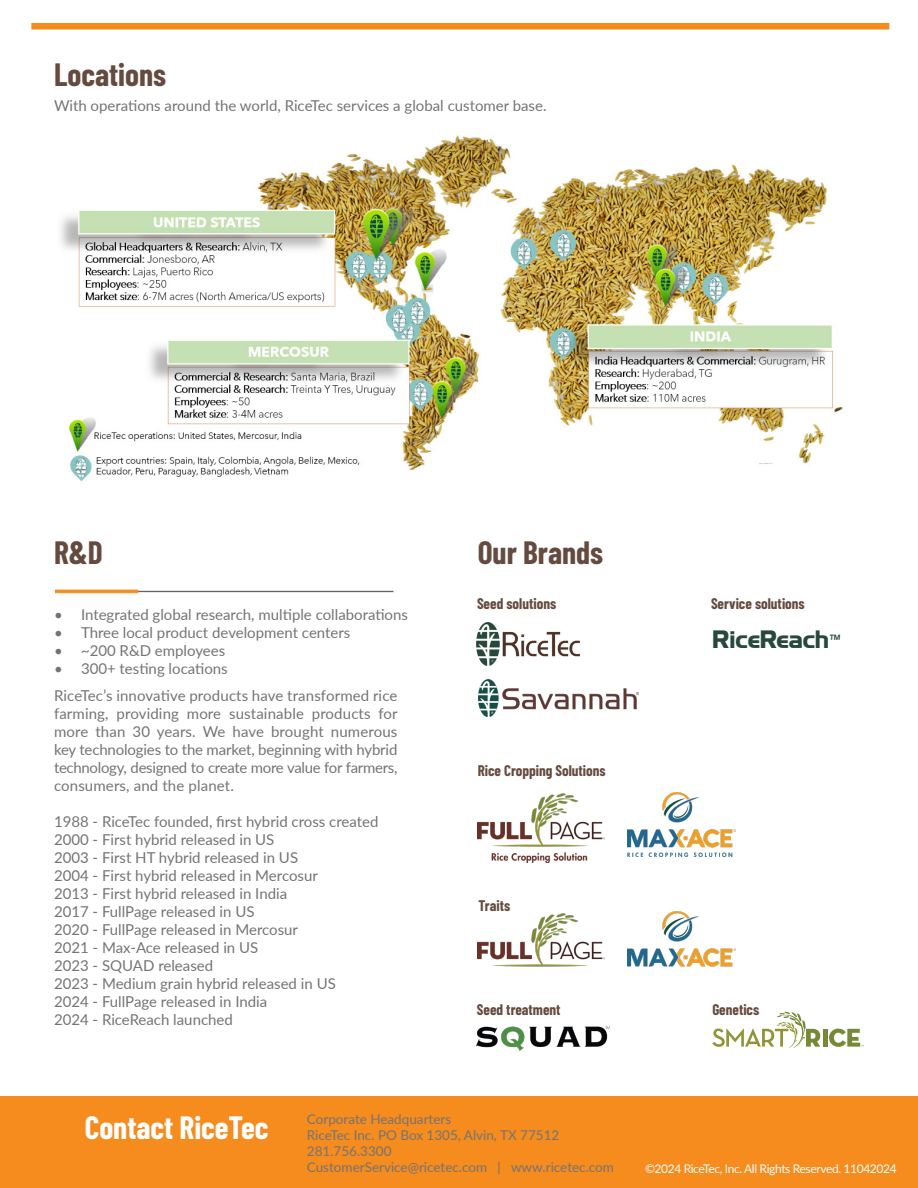
<style>
.page{position:relative;width:918px;height:1188px;background:#fff}
.page>*{position:absolute;margin:0;border:0;box-sizing:border-box;transform-origin:0 0}
.t1{font:700 31.5px "Barlow Condensed";color:#654b3f}
.t2{font:700 31.5px "Barlow Condensed";color:#fff}
.t3{font:700 22.5px "Highland Gothic FLF";color:#27493b}
.t4{font:15px/18px "Lato";color:#737473;text-align:justify}
.t5{font:700 15px "Barlow Condensed";color:#654b3f}
.t6{font:13.5px "Lato";color:#737473}
.t7{font:12px "Lato";letter-spacing:-.03em;color:#fff}
.t8{font:9.45px "Highland Gothic FLF";color:#27493b;scale:.93 1}
</style>
<div class="page">
<img style="left:31px;top:23px;width:859px;height:7px">
<img style="left:60px;top:135px;width:783px;height:347px">
<div style="left:0;top:1096px;width:918px;height:92px;background:#f68b1e"></div>
<img style="left:55px;top:589px;width:339px;height:5px">
<img style="left:477px;top:1026px;width:132px;height:24px">
<img style="left:477px;top:623px;width:103px;height:43px">
<img style="left:479px;top:680px;width:160px;height:37px">
<svg style="left:712px;top:1012px;width:108px;height:36px"></svg>
<hr style="left:823px;top:1029px;width:4px;height:18px;background:#778936">
<svg style="left:829px;top:1029px;width:35px;height:18px"></svg>
<img style="left:478px;top:914px;width:126px;height:53px">
<img style="left:627px;top:912px;width:109px;height:55px">
<img style="left:478px;top:794px;width:126px;height:68px">
<img style="left:627px;top:792px;width:109px;height:64px">
<p class="t1" style="left:54px;top:52px;width:114px">Locations</p>
<p class="t4" style="left:54px;top:96px;width:494px">With operations around the world, RiceTec services a global customer base.</p>
<p class="t1" style="left:54px;top:531px;width:50px">R&amp;D</p>
<p class="t4" style="left:54px;top:605px;width:356px">• Integrated global research, multiple collaborations</p>
<p class="t4" style="left:54px;top:623px;width:298px">• Three local product development centers</p>
<p class="t4" style="left:54px;top:641px;width:173px">• ~200 R&amp;D employees</p>
<p class="t4" style="left:54px;top:659px;width:175px">• 300+ testing locations</p>
<p class="t4" style="left:54px;top:686px;width:345px">RiceTec’s innovative products have transformed rice farming, providing more sustainable products for more than 30 years. We have brought numerous key technologies to the market, beginning with hybrid technology, designed to create more value for farmers, consumers, and the planet.</p>
<p class="t4" style="left:54px;top:812px;width:326px">1988 - RiceTec founded, first hybrid cross created</p>
<p class="t4" style="left:54px;top:830px;width:222px">2000 - First hybrid released in US</p>
<p class="t4" style="left:54px;top:848px;width:246px">2003 - First HT hybrid released in US</p>
<p class="t4" style="left:54px;top:866px;width:265px">2004 - First hybrid released in Mercosur</p>
<p class="t4" style="left:54px;top:884px;width:235px">2013 - First hybrid released in India</p>
<p class="t4" style="left:54px;top:902px;width:202px">2017 - FullPage released in US</p>
<p class="t4" style="left:54px;top:920px;width:246px">2020 - FullPage released in Mercosur</p>
<p class="t4" style="left:54px;top:938px;width:206px">2021 - Max-Ace released in US</p>
<p class="t4" style="left:54px;top:956px;width:161px">2023 - SQUAD released</p>
<p class="t4" style="left:54px;top:974px;width:283px">2023 - Medium grain hybrid released in US</p>
<p class="t4" style="left:54px;top:992px;width:215px">2024 - FullPage released in India</p>
<p class="t4" style="left:54px;top:1010px;width:180px">2024 - RiceReach launched</p>
<p class="t1" style="left:478px;top:531px;width:127px">Our Brands</p>
<p class="t5" style="left:477px;top:593px;width:81px">Seed solutions</p>
<p class="t5" style="left:711px;top:593px;width:95px">Service solutions</p>
<p class="t5" style="left:478px;top:760px;width:130px">Rice Cropping Solutions</p>
<p class="t5" style="left:478px;top:895px;width:33px">Traits</p>
<p class="t5" style="left:477px;top:999px;width:85px">Seed treatment</p>
<p class="t3" style="left:712px;top:623px;width:118px">RiceReach</p>
<p class="t8" style="left:829px;top:632px;width:14px">™</p>
<p class="t5" style="left:712px;top:999px;width:49px">Genetics</p>
<p class="t2" style="left:85px;top:1105px;width:185px">Contact RiceTec</p>
<p class="t6" style="left:307px;top:1109px;width:146px">Corporate Headquarters</p>
<p class="t6" style="left:307px;top:1126px;width:254px">RiceTec Inc. PO Box 1305, Alvin, TX 77512</p>
<p class="t6" style="left:307px;top:1142px;width:86px">281.756.3300</p>
<p class="t6" style="left:307px;top:1158px;width:309px">CustomerService@ricetec.com | www.ricetec.com</p>
<p class="t7" style="left:645px;top:1160px;width:253px">©2024 RiceTec, Inc. All Rights Reserved. 11042024</p>
</div>
